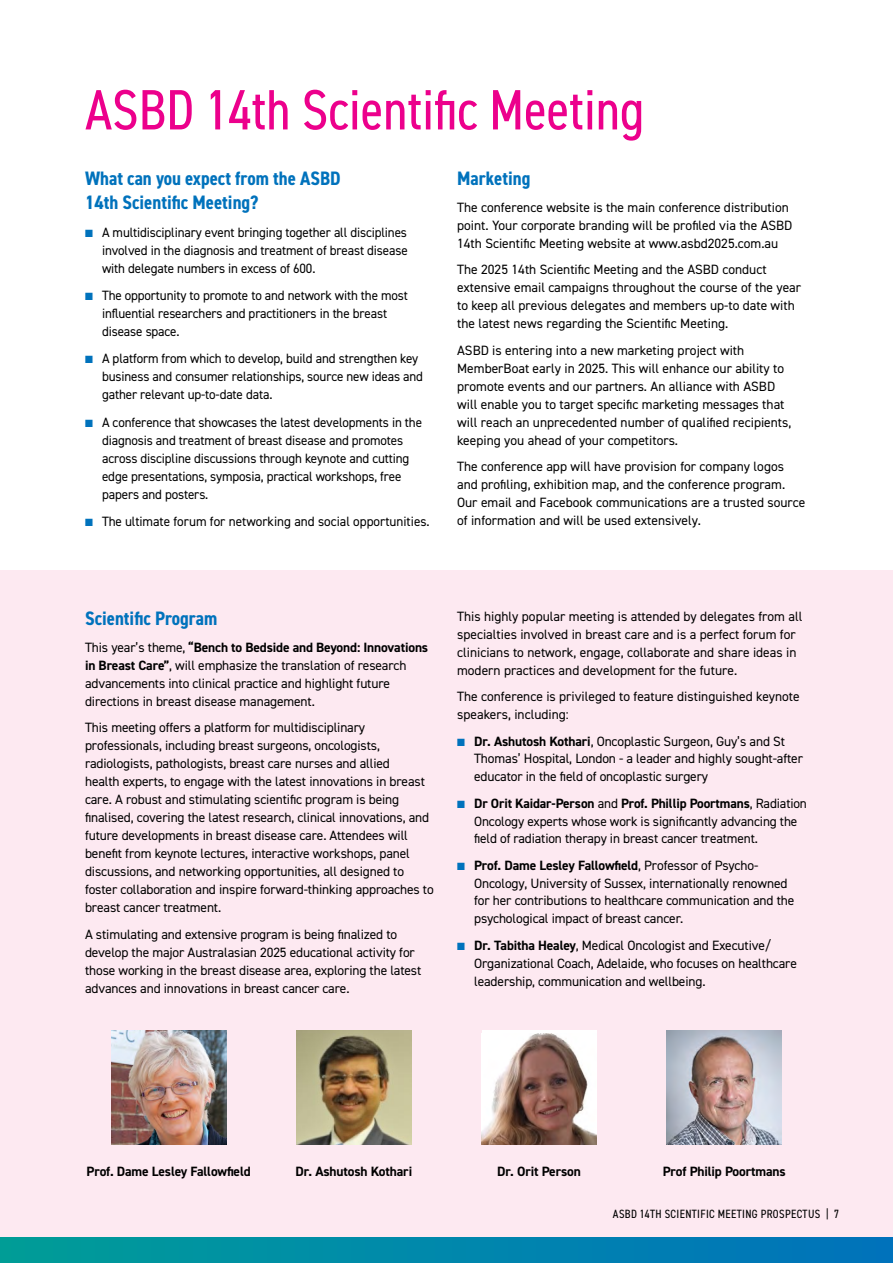
<style>
.page{position:relative;width:893px;height:1263px;background:#fff}
.page>*{position:absolute;margin:0;border:0;box-sizing:border-box;transform-origin:0 0}
.t1{font:condensed 57px "DIN2014";color:#ec008c}
.t2{font:700 condensed 19.5px/24px "DIN2014";color:#0072bc}
.t3{font:13.5px/18px "DIN2014";letter-spacing:-.01em;color:#000}
.t4{font:700 13.5px "DIN2014";letter-spacing:-.01em;color:#000}
.t5{font:condensed 12px "DIN2014";letter-spacing:.03em;color:#000}
.s1{color:#0072bc}
.s2{font-weight:700}
</style>
<div class="page">
<div style="left:0;top:571px;width:893px;height:692px;background:#fde9f1"></div>
<div style="left:0;top:1237px;width:893px;height:26px;background:linear-gradient(to right,#009d98,#0072bc)"></div>
<img style="left:111px;top:1030px;width:115px;height:115px">
<img style="left:296px;top:1030px;width:115px;height:115px">
<div style="left:482px;top:1030px;width:114px;height:115px;background:#fff"></div>
<img style="left:482px;top:1033px;width:114px;height:112px">
<img style="left:667px;top:1030px;width:115px;height:115px">
<h1 class="t1" style="left:85px;top:72px;width:561px">ASBD 14th Scientific Meeting</h1>
<h2 class="t2" style="left:85px;top:166px;width:257px">What can you expect from the ASBD<br>14th Scientific Meeting?</h2>
<p class="t3" style="left:102px;top:223px;width:307px;text-align:justify;text-indent:-17px"><span class="s1">■</span> A multidisciplinary event bringing together all disciplines involved in the diagnosis and treatment of breast disease with delegate numbers in excess of 600.</p>
<p class="t3" style="left:102px;top:286px;width:307px;text-indent:-17px"><span class="s1">■</span> The opportunity to promote to and network with the most influential researchers and practitioners in the breast disease space.</p>
<p class="t3" style="left:102px;top:349px;width:322px;text-indent:-17px"><span class="s1">■</span> A platform from which to develop, build and strengthen key business and consumer relationships, source new ideas and gather relevant up-to-date data.</p>
<p class="t3" style="left:102px;top:413px;width:322px;text-indent:-17px"><span class="s1">■</span> A conference that showcases the latest developments in the diagnosis and treatment of breast disease and promotes across discipline discussions through keynote and cutting edge presentations, symposia, practical workshops, free papers and posters.</p>
<p class="t3" style="left:85px;top:512px;width:346px"><span class="s1">■</span> The ultimate forum for networking and social opportunities.</p>
<h2 class="t2" style="left:457px;top:166px;width:75px">Marketing</h2>
<p class="t3" style="left:457px;top:198px;width:337px">The conference website is the main conference distribution point. Your corporate branding will be profiled via the ASBD<br>14th Scientific Meeting website at www.asbd2025.com.au</p>
<p class="t3" style="left:457px;top:260px;width:346px">The 2025 14th Scientific Meeting and the ASBD conduct extensive email campaigns throughout the course of the year to keep all previous delegates and members up-to date with the latest news regarding the Scientific Meeting.</p>
<p class="t3" style="left:457px;top:341px;width:336px">ASBD is entering into a new marketing project with MemberBoat early in 2025. This will enhance our ability to promote events and our partners. An alliance with ASBD will enable you to target specific marketing messages that will reach an unprecedented number of qualified recipients, keeping you ahead of your competitors.</p>
<p class="t3" style="left:457px;top:457px;width:350px">The conference app will have provision for company logos and profiling, exhibition map, and the conference program.<br>Our email and Facebook communications are a trusted source of information and will be used extensively.</p>
<h2 class="t2" style="left:85px;top:606px;width:134px">Scientific Program</h2>
<p class="t3" style="left:85px;top:638px;width:345px">This year’s theme, <span class="s2">“Bench to Bedside and Beyond: Innovations in Breast Care”</span>, will emphasize the translation of research advancements into clinical practice and highlight future directions in breast disease management.</p>
<p class="t3" style="left:85px;top:718px;width:350px">This meeting offers a platform for multidisciplinary professionals, including breast surgeons, oncologists, radiologists, pathologists, breast care nurses and allied<br>health experts, to engage with the latest innovations in breast care. A robust and stimulating scientific program is being finalised, covering the latest research, clinical innovations, and future developments in breast disease care. Attendees will benefit from keynote lectures, interactive workshops, panel discussions, and networking opportunities, all designed to foster collaboration and inspire forward-thinking approaches to breast cancer treatment.</p>
<p class="t3" style="left:85px;top:925px;width:338px">A stimulating and extensive program is being finalized to develop the major Australasian 2025 educational activity for those working in the breast disease area, exploring the latest advances and innovations in breast cancer care.</p>
<p class="t3" style="left:457px;top:607px;width:347px">This highly popular meeting is attended by delegates from all specialties involved in breast care and is a perfect forum for clinicians to network, engage, collaborate and share ideas in modern practices and development for the future.</p>
<p class="t3" style="left:457px;top:687px;width:344px">The conference is privileged to feature distinguished keynote speakers, including:</p>
<p class="t3" style="left:474px;top:732px;width:330px;text-indent:-17px"><span class="s1">■</span> <span class="s2">Dr. Ashutosh Kothari</span>, Oncoplastic Surgeon, Guy’s and St<br>Thomas’ Hospital, London - a leader and highly sought-after educator in the field of oncoplastic surgery</p>
<p class="t3" style="left:474px;top:794px;width:334px;text-indent:-17px"><span class="s1">■</span> <span class="s2">Dr Orit Kaidar-Person</span> and <span class="s2">Prof. Phillip Poortmans</span>, Radiation<br>Oncology experts whose work is significantly advancing the field of radiation therapy in breast cancer treatment.</p>
<p class="t3" style="left:474px;top:856px;width:322px;text-indent:-17px"><span class="s1">■</span> <span class="s2">Prof. Dame Lesley Fallowfield</span>, Professor of Psycho-Oncology, University of Sussex, internationally renowned for her contributions to healthcare communication and the psychological impact of breast cancer.</p>
<p class="t3" style="left:474px;top:936px;width:324px;text-indent:-17px"><span class="s1">■</span> <span class="s2">Dr. Tabitha Healey</span>, Medical Oncologist and Executive/<br>Organizational Coach, Adelaide, who focuses on healthcare leadership, communication and wellbeing.</p>
<p class="t4" style="left:87px;top:1162px;width:166px">Prof. Dame Lesley Fallowfield</p>
<p class="t4" style="left:296px;top:1162px;width:118px">Dr. Ashutosh Kothari</p>
<p class="t4" style="left:497px;top:1162px;width:85px">Dr. Orit Person</p>
<p class="t4" style="left:663px;top:1162px;width:125px">Prof Philip Poortmans</p>
<p class="t5" style="left:613px;top:1206px;width:228px">ASBD 14TH SCIENTIFIC MEETING PROSPECTUS | 7</p>
</div>
